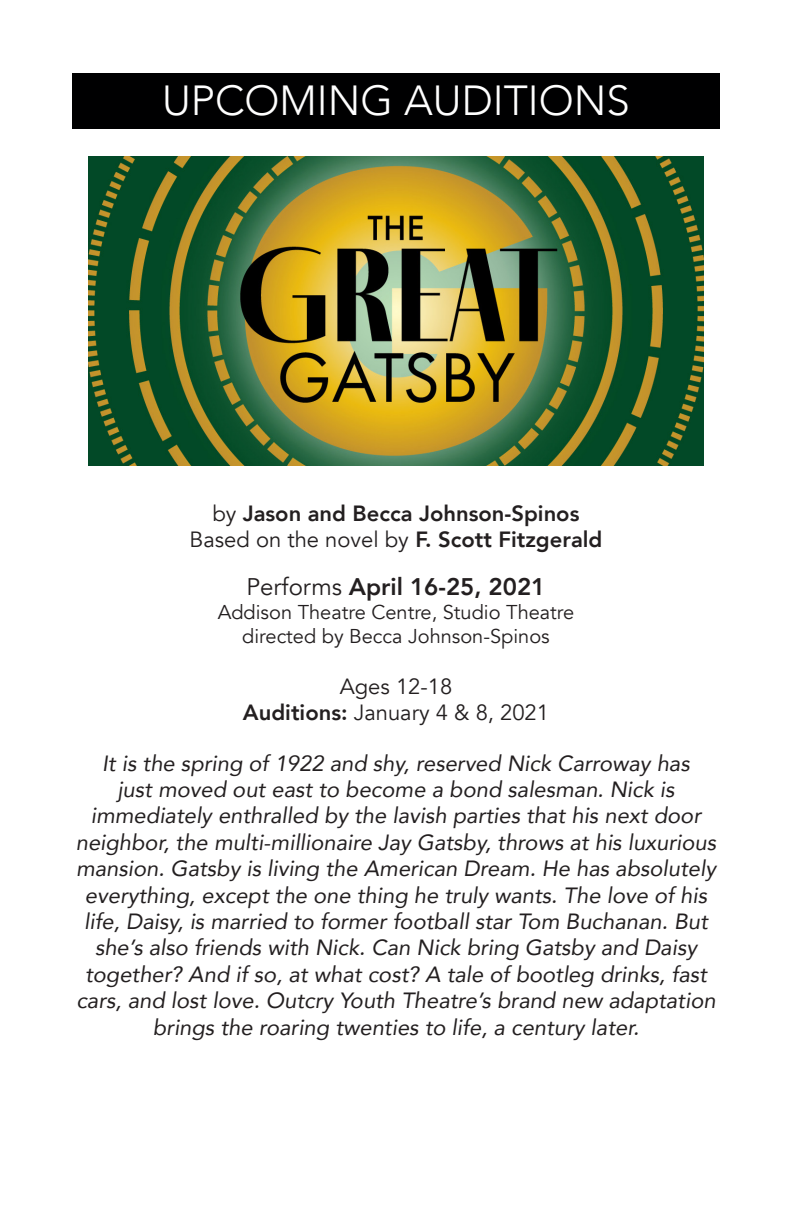
<style>
.page{position:relative;width:792px;height:1224px;background:#fff}
.page>*{position:absolute;margin:0;border:0;box-sizing:border-box;transform-origin:0 0}
.t1{font:300 42px "Avenir";color:#fff}
.t2{font:800 24px "Avenir";color:#231f20}
.t3{font:italic 22px/26.4px "Avenir";color:#231f20;text-align:center}
.t4{font:22px "Avenir";color:#231f20}
.t5{font:800 22px "Avenir";color:#231f20}
.t6{font:20px "Avenir";color:#231f20}
.s1{font-weight:400}
.s2{font-weight:800}
</style>
<div class="page">
<div style="left:72px;top:73px;width:648px;height:56px;background:#000001"></div>
<img style="left:89px;top:157px;width:614px;height:308px">
<p class="t1" style="left:162px;top:76px;width:469px">UPCOMING AUDITIONS</p>
<p class="t5" style="left:213px;top:496px;width:368px"><span class="s1">by</span> Jason and Becca Johnson-Spinos</p>
<p class="t4" style="left:190px;top:527px;width:414px">Based on the novel by <span class="s2">F. Scott Fitzgerald</span></p>
<p class="t2" style="left:247px;top:568px;width:300px"><span class="s1">Performs</span> April 16-25, 2021</p>
<p class="t6" style="left:218px;top:601px;width:358px">Addison Theatre Centre, Studio Theatre</p>
<p class="t6" style="left:242px;top:625px;width:309px">directed by Becca Johnson-Spinos</p>
<p class="t4" style="left:340px;top:673px;width:114px">Ages 12-18</p>
<p class="t4" style="left:243px;top:700px;width:308px"><span class="s2">Auditions:</span> January 4 &amp; 8, 2021</p>
<p class="t3" style="left:76px;top:750px;width:642px">It is the spring of 1922 and shy, reserved Nick Carroway has<br>just moved out east to become a bond salesman. Nick is immediately enthralled by the lavish parties that his next door neighbor, the multi-millionaire Jay Gatsby, throws at his luxurious mansion. Gatsby is living the American Dream. He has absolutely everything, except the one thing he truly wants. The love of his life, Daisy, is married to former football star Tom Buchanan. But she’s also friends with Nick. Can Nick bring Gatsby and Daisy together? And if so, at what cost? A tale of bootleg drinks, fast cars, and lost love. Outcry Youth Theatre’s brand new adaptation brings the roaring twenties to life, a century later.</p>
</div>
